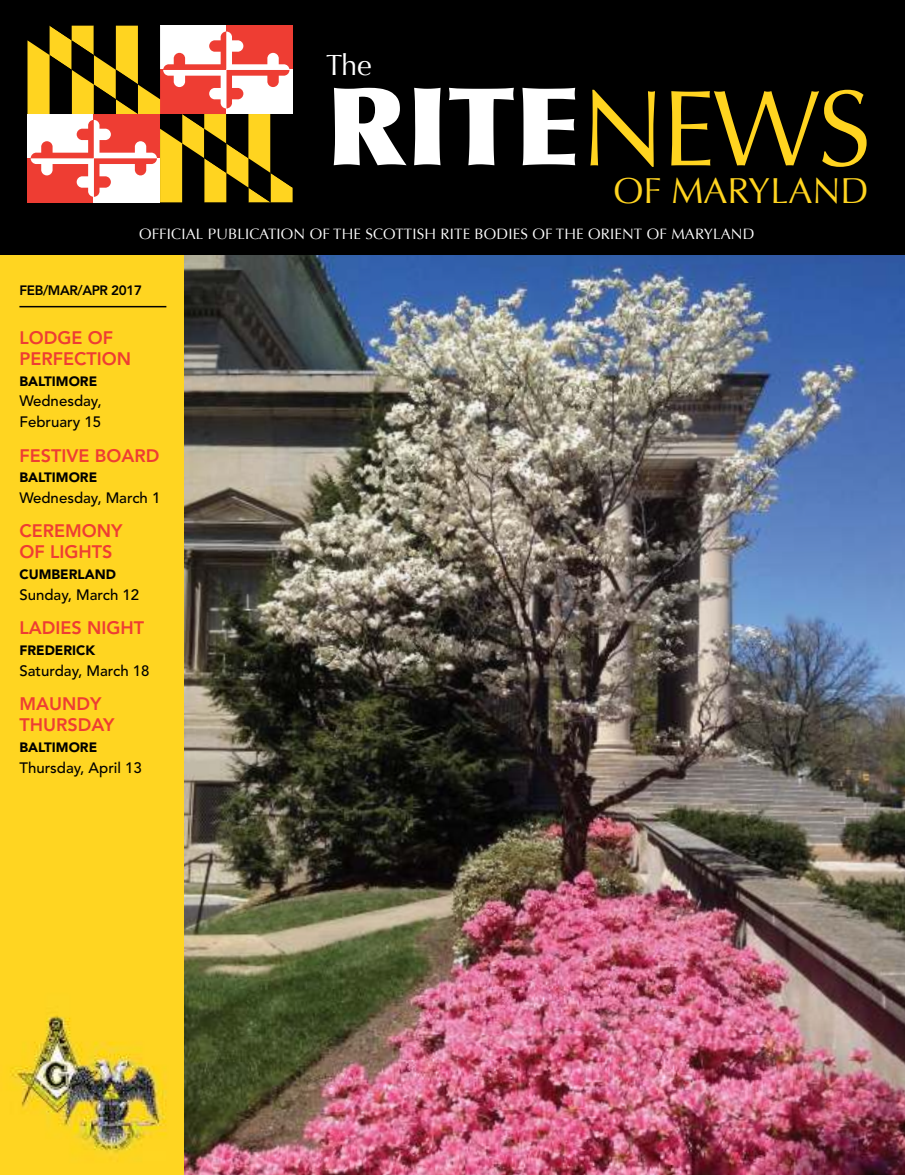
<style>
.page{position:relative;width:905px;height:1175px;background:#fff}
.page>*{position:absolute;margin:0;border:0;box-sizing:border-box;transform-origin:0 0}
.t1{font:900 108.15px "Optima";color:#fff}
.t2{font:36px "Optima";color:#ffd420}
.t3{font:29.1px "Optima";color:#fff}
.t4{font:800 18px/20.9px "Avenir LT Std";color:#ee3d33}
.t5{font:500 15px/20.9px "Avenir LT Std";color:#000}
.t6{font:15px "Optima";letter-spacing:.01em;color:#fff}
.t7{font:900 13.5px "Avenir LT Std";color:#000}
.t8{font:800 13.5px "Avenir LT Std";letter-spacing:-.03em;color:#000}
.s1{font-weight:400;color:#ffd420}
</style>
<div class="page">
<img style="left:184px;top:255px;width:720px;height:919px">
<img style="left:0;top:255px;width:184px;height:919px">
<div style="left:0;top:0;width:904px;height:255px;background:#000"></div>
<svg style="left:27px;top:26px;width:265px;height:176px"></svg>
<hr style="left:19px;top:306px;width:147px;height:1px;background:#000">
<h3 class="t3" style="left:326px;top:53px;width:47px">The</h3>
<h1 class="t1" style="left:326px;top:65px;width:547px">RITE<span class="s1">NEWS</span></h1>
<h2 class="t2" style="left:613px;top:175px;width:257px">OF MARYLAND</h2>
<p class="t6" style="left:139px;top:227px;width:617px">OFFICIAL PUBLICATION OF THE SCOTTISH RITE BODIES OF THE ORIENT OF MARYLAND</p>
<p class="t8" style="left:20px;top:284px;width:124px">FEB/MAR/APR 2017</p>
<p class="t4" style="left:19px;top:328px;width:113px">LODGE OF<br>PERFECTION</p>
<p class="t7" style="left:19px;top:375px;width:79px">BALTIMORE</p>
<p class="t5" style="left:19px;top:392px;width:84px">Wednesday,<br>February 15</p>
<p class="t4" style="left:19px;top:446px;width:141px">FESTIVE BOARD</p>
<p class="t7" style="left:19px;top:471px;width:79px">BALTIMORE</p>
<p class="t5" style="left:19px;top:489px;width:142px">Wednesday, March 1</p>
<p class="t4" style="left:19px;top:522px;width:104px">CEREMONY<br>OF LIGHTS</p>
<p class="t7" style="left:19px;top:568px;width:98px">CUMBERLAND</p>
<p class="t5" style="left:19px;top:586px;width:121px">Sunday, March 12</p>
<p class="t4" style="left:19px;top:619px;width:126px">LADIES NIGHT</p>
<p class="t7" style="left:19px;top:644px;width:77px">FREDERICK</p>
<p class="t5" style="left:19px;top:662px;width:132px">Saturday, March 18</p>
<p class="t4" style="left:19px;top:695px;width:97px">MAUNDY<br>THURSDAY</p>
<p class="t7" style="left:19px;top:741px;width:79px">BALTIMORE</p>
<p class="t5" style="left:19px;top:758px;width:124px">Thursday, April 13</p>
</div>
